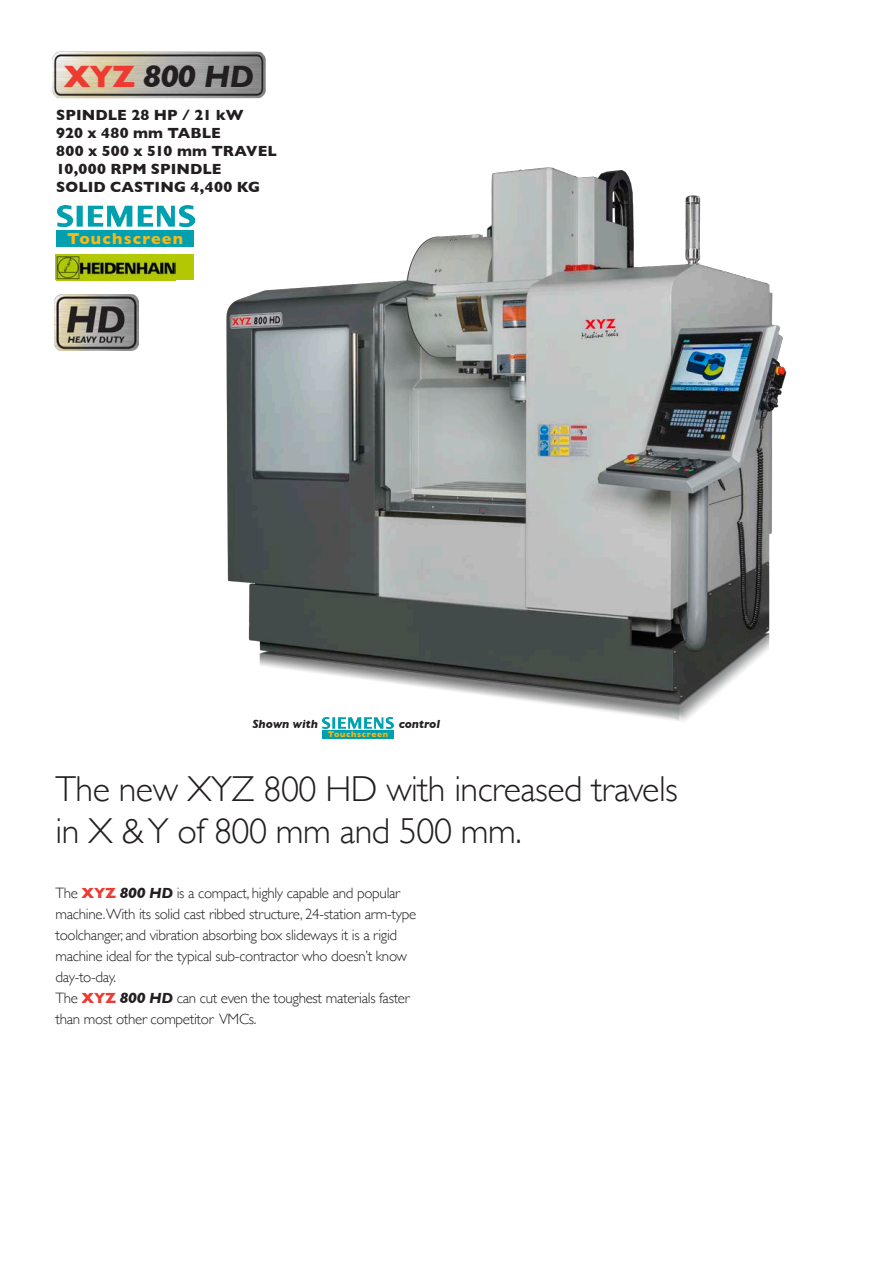
<style>
.page{position:relative;width:893px;height:1263px;background:#fff}
.page>*{position:absolute;margin:0;border:0;box-sizing:border-box;transform-origin:0 0}
.t1{font:300 36px "Gill Sans";letter-spacing:-.015em;color:#231f20}
.t2{font:italic 700 31.5px "Gill Sans";color:#231f20}
.t3{font:700 16.2px "Gill Sans";letter-spacing:.08em;color:#fcb814}
.t4{font:300 15px/21px "Gill Sans";letter-spacing:-.02em;color:#231f20}
.t5{font:700 15px/18px "Gill Sans";letter-spacing:.005em;color:#231f20}
.t6{font:italic 700 12px "Gill Sans";color:#231f20}
.t7{font:700 8.4px "Gill Sans";letter-spacing:.08em;color:#fcb814}
.s1{font-style:normal;color:#ee3b32}
.s2{font-weight:700;color:#ee3b32}
.s3{font-weight:700;font-style:italic}
</style>
<div class="page">
<div style="left:55px;top:254px;width:139px;height:26px;background:#b3c703"></div>
<img style="left:57px;top:254px;width:118px;height:26px">
<img style="left:54px;top:294px;width:84px;height:56px">
<img style="left:57px;top:205px;width:137px;height:21px">
<div style="left:56px;top:230px;width:138px;height:17px;background:#00a0b0"></div>
<img style="left:52px;top:51px;width:214px;height:48px">
<img style="left:226px;top:167px;width:561px;height:562px">
<img style="left:323px;top:717px;width:71px;height:11px">
<div style="left:322px;top:730px;width:72px;height:9px;background:#00a0b0"></div>
<p class="t2" style="left:64px;top:58px;width:192px"><span class="s1">XYZ</span> 800 HD</p>
<p class="t5" style="left:56px;top:106px;width:189px">SPINDLE 28 HP / 21 kW</p>
<p class="t5" style="left:56px;top:124px;width:166px">920 x 480 mm TABLE</p>
<p class="t5" style="left:56px;top:142px;width:222px">800 x 500 x 510 mm TRAVEL<br>10,000 RPM SPINDLE</p>
<p class="t5" style="left:56px;top:178px;width:206px">SOLID CASTING 4,400 KG</p>
<p class="t3" style="left:67px;top:225px;width:117px">Touchscreen</p>
<p class="t6" style="left:252px;top:717px;width:67px">Shown with</p>
<p class="t6" style="left:399px;top:717px;width:43px">control</p>
<p class="t7" style="left:328px;top:728px;width:62px">Touchscreen</p>
<p class="t1" style="left:55px;top:760px;width:624px">The new XYZ 800 HD with increased travels</p>
<p class="t1" style="left:55px;top:803px;width:468px">in X &amp; Y of 800 mm and 500 mm.</p>
<p class="t4" style="left:55px;top:882px;width:362px">The <span class="s2">XYZ</span> <span class="s3">800 HD</span> is a compact, highly capable and popular machine.With its solid cast ribbed structure, 24-station arm-type toolchanger, and vibration absorbing box slideways it is a rigid machine ideal for the typical sub-contractor who doesn’t know day-to-day.</p>
<p class="t4" style="left:55px;top:987px;width:356px">The <span class="s2">XYZ</span> <span class="s3">800 HD</span> can cut even the toughest materials faster than most other competitor VMCs.</p>
</div>
